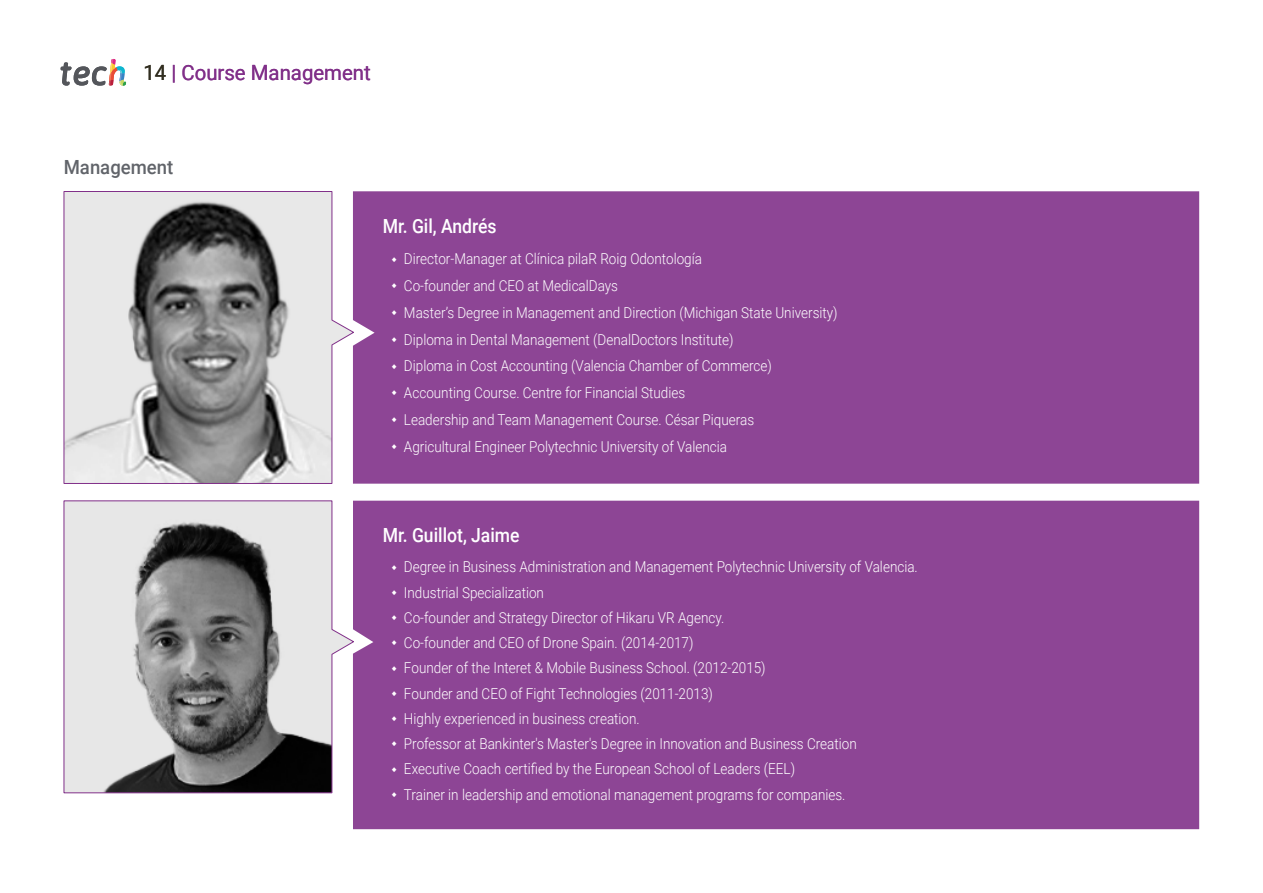
<style>
.page{position:relative;width:1263px;height:893px;background:#fff}
.page>*{position:absolute;margin:0;border:0;box-sizing:border-box;transform-origin:0 0}
.t1{font:21px "Roboto";color:#813089}
.t2{font:500 19.5px "Roboto";color:#fff;scale:.9 1}
.t3{font:500 19.5px "Roboto";color:#61646a;scale:.95 1}
.t4{font:300 15px/25.2px "Roboto";color:#fff;scale:.9 1}
.s1{color:#312e20}
</style>
<div class="page">
<svg style="left:61px;top:59px;width:65px;height:27px"></svg>
<div style="left:354px;top:191px;width:845px;height:293px;background:#8d4595"></div>
<div style="left:353px;top:501px;width:846px;height:328px;background:#8d4595"></div>
<svg style="left:64px;top:191px;width:290px;height:293px;background:#b5b4b5"></svg>
<svg style="left:64px;top:500px;width:290px;height:293px;background:#aaa9aa"></svg>
<svg style="left:392px;top:257px;width:5px;height:5px"></svg>
<svg style="left:392px;top:284px;width:5px;height:5px"></svg>
<svg style="left:392px;top:310px;width:5px;height:5px"></svg>
<svg style="left:392px;top:337px;width:5px;height:5px"></svg>
<svg style="left:392px;top:364px;width:5px;height:5px"></svg>
<svg style="left:392px;top:391px;width:5px;height:5px"></svg>
<svg style="left:392px;top:417px;width:5px;height:5px"></svg>
<svg style="left:392px;top:444px;width:5px;height:5px"></svg>
<svg style="left:392px;top:565px;width:5px;height:5px"></svg>
<svg style="left:392px;top:590px;width:5px;height:5px"></svg>
<svg style="left:392px;top:615px;width:5px;height:5px"></svg>
<svg style="left:392px;top:640px;width:5px;height:5px"></svg>
<svg style="left:392px;top:666px;width:5px;height:5px"></svg>
<svg style="left:392px;top:691px;width:5px;height:5px"></svg>
<svg style="left:392px;top:716px;width:5px;height:5px"></svg>
<svg style="left:392px;top:741px;width:5px;height:5px"></svg>
<svg style="left:392px;top:767px;width:5px;height:5px"></svg>
<svg style="left:392px;top:792px;width:5px;height:5px"></svg>
<h1 class="t1" style="left:144px;top:57px;width:229px"><span class="s1">14</span> | Course Management</h1>
<h2 class="t3" style="left:64px;top:154px;width:117px">Management</h2>
<h2 class="t2" style="left:383px;top:212px;width:128px">Mr. Gil, Andrés</h2>
<p class="t4" style="left:404px;top:245px;width:483px;line-height:26.7px">Director-Manager at Clínica pilaR Roig Odontología<br>Co-founder and CEO at MedicalDays<br>Master’s Degree in Management and Direction (Michigan State University)<br>Diploma in Dental Management (DenalDoctors Institute)<br>Diploma in Cost Accounting (Valencia Chamber of Commerce)<br>Accounting Course. Centre for Financial Studies<br>Leadership and Team Management Course. César Piqueras<br>Agricultural Engineer Polytechnic University of Valencia</p>
<h2 class="t2" style="left:383px;top:521px;width:154px">Mr. Guillot, Jaime</h2>
<p class="t4" style="left:404px;top:554px;width:572px">Degree in Business Administration and Management Polytechnic University of Valencia.<br>Industrial Specialization<br>Co-founder and Strategy Director of Hikaru VR Agency.<br>Co-founder and CEO of Drone Spain. (2014-2017)<br>Founder of the Interet &amp; Mobile Business School. (2012-2015)<br>Founder and CEO of Fight Technologies (2011-2013)<br>Highly experienced in business creation.<br>Professor at Bankinter's Master's Degree in Innovation and Business Creation<br>Executive Coach certified by the European School of Leaders (EEL)<br>Trainer in leadership and emotional management programs for companies.</p>
</div>
